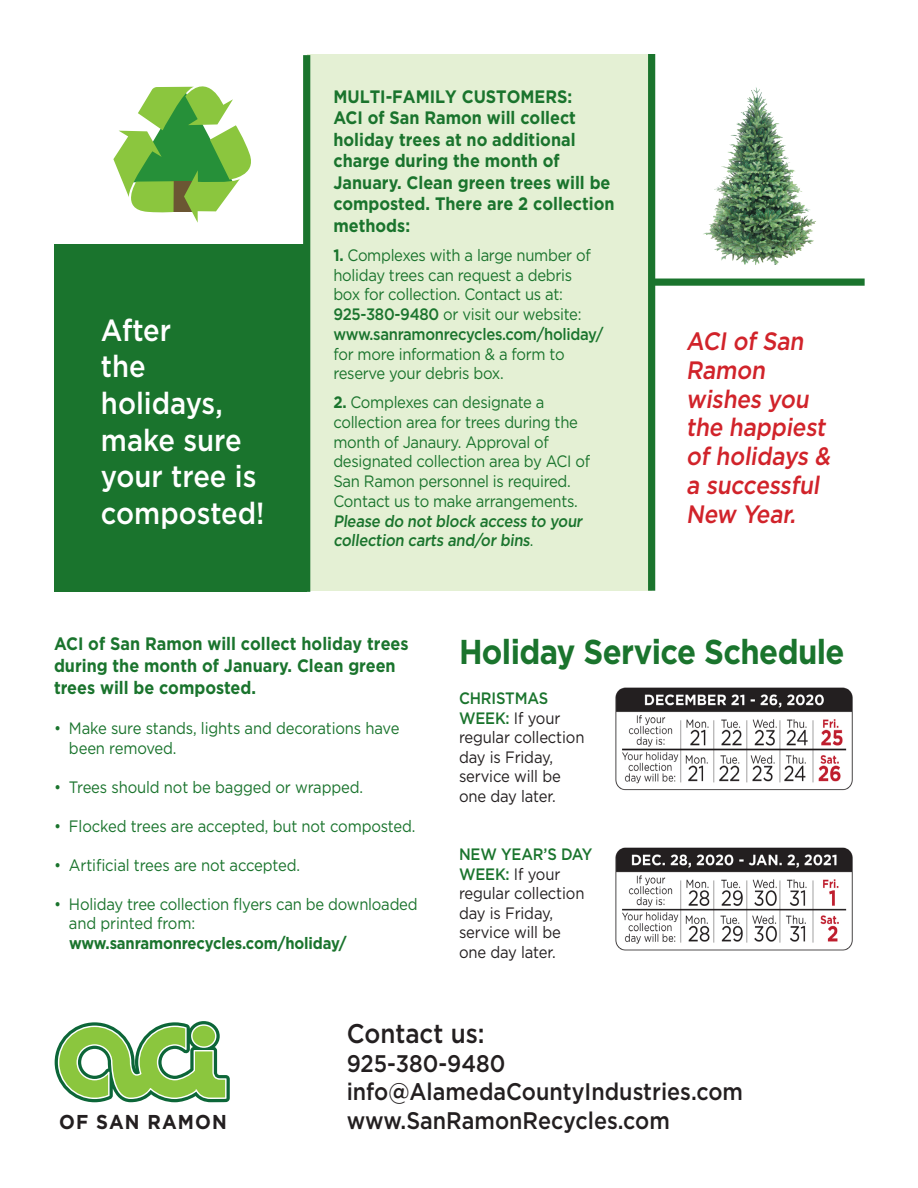
<style>
.page{position:relative;width:918px;height:1188px;background:#fff}
.page>*{position:absolute;margin:0;border:0;box-sizing:border-box;transform-origin:0 0}
.t1{font:700 34.5px "Gotham";letter-spacing:-.02em;color:#1a742d;scale:.9 1}
.t2{font:500 30.6px "Gotham";color:#fff;scale:.9 1}
.t3{font:500 27px "Gotham";color:#231f20;scale:.9 1}
.t4{font:500 25.2px/28.8px "Gotham";color:#d1232a;scale:.9 1}
.t5{font:500 24px "Gotham";color:#231f20;scale:.9 1}
.t6{font:700 20.1px "Gotham";letter-spacing:.06em;color:#231f20;scale:.93 1}
.t7{font:700 18px/21.6px "Gotham";color:#1a742d;scale:.9 1}
.t8{font:16.5px/19.8px "Gotham";letter-spacing:-.02em;color:#1a742d;scale:.9 1}
.t9{font:16.5px "Gotham";letter-spacing:-.01em;color:#231f20;scale:.9 1}
.t10{font:500 16.5px "Gotham";letter-spacing:-.02em;color:#1a742d;scale:.9 1}
.t11{font:700 16.5px "Gotham";letter-spacing:-.01em;color:#1a742d;scale:.9 1}
.s1{font-weight:700}
.s2{font-weight:500}
.s3{font-weight:500;color:#1a742d}
</style>
<div class="page">
<div style="left:612px;top:279px;width:253px;height:7px;background:#1a742d"></div>
<div style="left:307px;top:55px;width:345px;height:536px;background:#e4f0d4"></div>
<div style="left:55px;top:244px;width:252px;height:348px;background:#1a742d"></div>
<div style="left:303px;top:55px;width:7px;height:537px;background:#1a742d"></div>
<div style="left:54px;top:261px;width:253px;height:7px;background:#1a742d"></div>
<div style="left:648px;top:54px;width:7px;height:537px;background:#1a742d"></div>
<img style="left:741px;top:89px;width:16px;height:30px">
<svg style="left:113px;top:86px;width:138px;height:137px"></svg>
<img style="left:615px;top:847px;width:238px;height:104px">
<img style="left:615px;top:687px;width:238px;height:104px">
<svg style="left:55px;top:1021px;width:175px;height:81px"></svg>
<p class="t2" style="left:101px;top:310px;width:80px">After</p>
<p class="t2" style="left:101px;top:346px;width:51px">the</p>
<p class="t2" style="left:101px;top:383px;width:137px">holidays,</p>
<p class="t2" style="left:101px;top:420px;width:158px">make sure</p>
<p class="t2" style="left:101px;top:456px;width:174px">your tree is</p>
<p class="t2" style="left:101px;top:493px;width:183px">composted!</p>
<p class="t7" style="left:333px;top:85px;width:267px">MULTI-FAMILY CUSTOMERS:</p>
<p class="t7" style="left:333px;top:107px;width:271px">ACI of San Ramon will collect</p>
<p class="t7" style="left:333px;top:128px;width:271px">holiday trees at no additional charge during the month of</p>
<p class="t7" style="left:333px;top:172px;width:314px">January. Clean green trees will be composted. There are 2 collection methods:</p>
<p class="t8" style="left:333px;top:245px;width:287px"><span class="s1">1.</span> Complexes with a large number of</p>
<p class="t8" style="left:333px;top:264px;width:267px">holiday trees can request a debris</p>
<p class="t8" style="left:333px;top:284px;width:257px">box for collection. Contact us at:</p>
<p class="t8" style="left:333px;top:304px;width:277px"><span class="s2">925-380-9480</span> or visit our website:</p>
<p class="t10" style="left:333px;top:323px;width:302px">www.sanramonrecycles.com/holiday/</p>
<p class="t8" style="left:333px;top:343px;width:258px">for more information &amp; a form to</p>
<p class="t8" style="left:333px;top:363px;width:191px">reserve your debris box.</p>
<p class="t8" style="left:333px;top:392px;width:287px"><span class="s1">2.</span> Complexes can designate a collection area for trees during the month of Janaury. Approval of designated collection area by ACI of<br>San Ramon personnel is required.<br>Contact us to make arrangements.<br><span class="s2">Please do not block access to your collection carts and/or bins</span>.</p>
<p class="t4" style="left:686px;top:327px;width:137px">ACI of San</p>
<p class="t4" style="left:686px;top:355px;width:95px">Ramon</p>
<p class="t4" style="left:686px;top:384px;width:143px">wishes you</p>
<p class="t4" style="left:686px;top:413px;width:167px">the happiest of holidays &amp;</p>
<p class="t4" style="left:686px;top:470px;width:155px">a successful<br>New Year.</p>
<p class="t7" style="left:54px;top:633px;width:396px">ACI of San Ramon will collect holiday trees during the month of January. Clean green trees will be composted.</p>
<p class="t8" style="left:69px;top:718px;width:369px;text-indent:-15px">• Make sure stands, lights and decorations have been removed.</p>
<p class="t8" style="left:54px;top:776px;width:345px">• Trees should not be bagged or wrapped.</p>
<p class="t8" style="left:54px;top:815px;width:403px">• Flocked trees are accepted, but not composted.</p>
<p class="t8" style="left:54px;top:854px;width:275px">• Artificial trees are not accepted.</p>
<p class="t8" style="left:69px;top:894px;width:389px;text-indent:-15px">• Holiday tree collection flyers can be downloaded and printed from:</p>
<p class="t11" style="left:69px;top:932px;width:310px">www.sanramonrecycles.com/holiday/</p>
<p class="t1" style="left:459px;top:629px;width:430px">Holiday Service Schedule</p>
<p class="t10" style="left:459px;top:688px;width:101px">CHRISTMAS</p>
<p class="t9" style="left:459px;top:707px;width:114px"><span class="s3">WEEK:</span> If your</p>
<p class="t9" style="left:459px;top:727px;width:141px">regular collection</p>
<p class="t9" style="left:459px;top:746px;width:106px">day is Friday,</p>
<p class="t9" style="left:459px;top:766px;width:115px">service will be</p>
<p class="t9" style="left:459px;top:785px;width:109px">one day later.</p>
<p class="t10" style="left:459px;top:844px;width:150px">NEW YEAR’S DAY</p>
<p class="t9" style="left:459px;top:863px;width:114px"><span class="s3">WEEK:</span> If your</p>
<p class="t9" style="left:459px;top:883px;width:141px">regular collection</p>
<p class="t9" style="left:459px;top:902px;width:106px">day is Friday,</p>
<p class="t9" style="left:459px;top:922px;width:115px">service will be</p>
<p class="t9" style="left:459px;top:941px;width:109px">one day later.</p>
<p class="t6" style="left:59px;top:1109px;width:182px">OF SAN RAMON</p>
<p class="t3" style="left:347px;top:1016px;width:155px">Contact us:</p>
<p class="t5" style="left:347px;top:1047px;width:178px">925-380-9480</p>
<p class="t5" style="left:347px;top:1076px;width:442px">info@AlamedaCountyIndustries.com</p>
<p class="t5" style="left:347px;top:1104px;width:361px">www.SanRamonRecycles.com</p>
</div>
